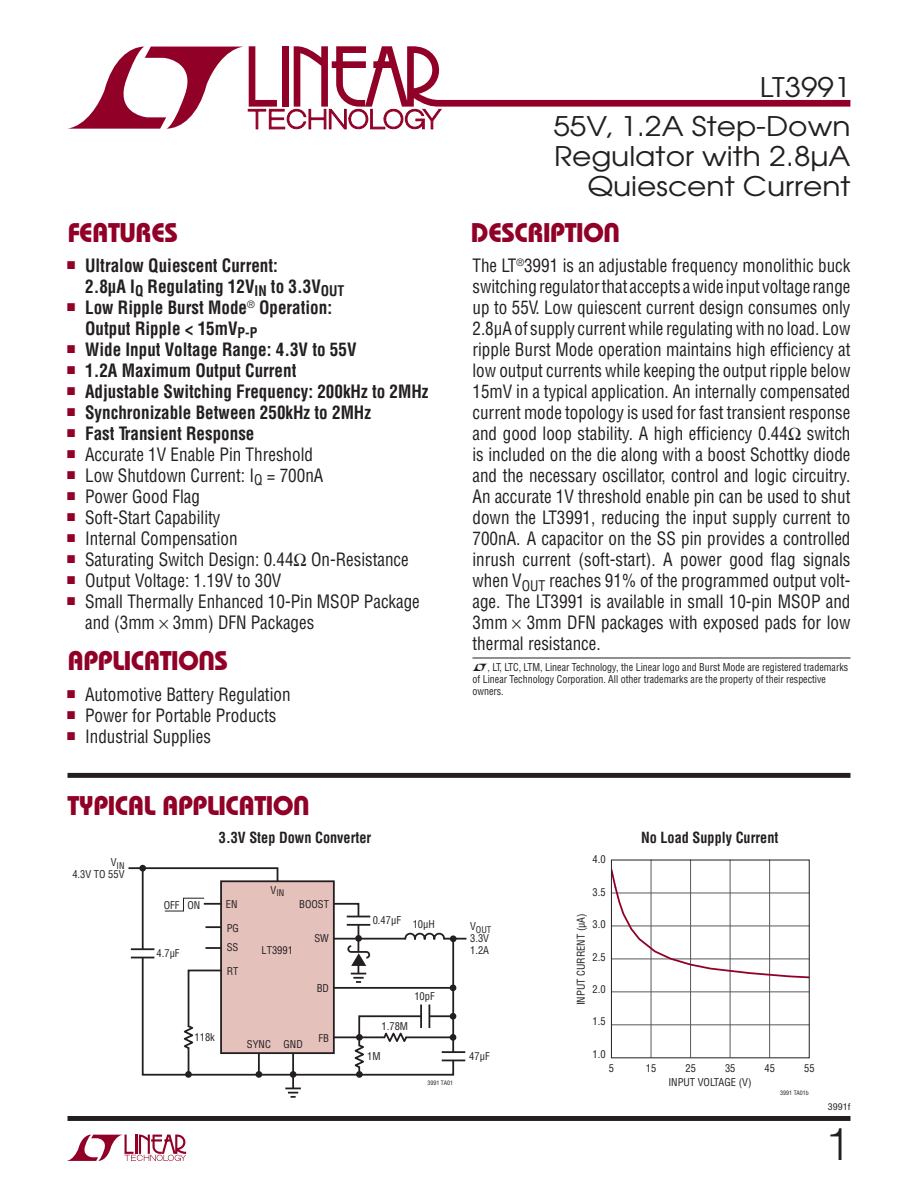
<style>
.page{position:relative;width:918px;height:1188px;background:#fff}
.page>*{position:absolute;margin:0;border:0;box-sizing:border-box;transform-origin:0 0}
.t1{font:300 45px "Helvetica";color:#231f20}
.t2{font:27px/30px "Avant Garde";color:#231f20;text-align:right;scale:1.1 1}
.t3{font:27px "Linear Bauhaus";letter-spacing:-.02em;color:#900027}
.t4{font:18px/21px "Linear Helv Cond";color:#231f20;text-align:justify;scale:.95 1}
.t5{font:700 18px/21px "Linear Helv Cond";color:#231f20;scale:.95 1}
.t6{font:700 15px "Linear Helv Cond";color:#231f20;scale:.95 1}
.t7{font:10.5px/12px "Linear Helv Cond";color:#231f20;scale:.95 1}
.t8{font:10.5px "Linear Helv Cond";color:#231f20}
.t9{font:9px "Linear Helv Cond";color:#231f20}
.t10{font:9px "Linear Helv Cond";color:#231f20;scale:1.1 1}
.t11{font:6px "Linear Helv Cond";color:#231f20}
</style>
<div class="page">
<svg style="left:67px;top:1135px;width:119px;height:26px"></svg>
<div style="left:68px;top:1116px;width:782px;height:5px;background:#231f20"></div>
<svg style="left:68px;top:46px;width:782px;height:83px"></svg>
<div style="left:68px;top:773px;width:782px;height:5px;background:#231f20"></div>
<hr style="left:472px;top:658px;width:378px;height:1px;background:#231f20">
<hr style="left:334px;top:938px;width:132px;height:2px;background:#231f20">
<svg style="left:285px;top:1088px;width:16px;height:10px"></svg>
<svg style="left:141px;top:880px;width:314px;height:197px"></svg>
<hr style="left:292px;top:1053px;width:2px;height:35px;background:#231f20">
<div style="left:256px;top:1071px;width:6px;height:7px;background:#231f20;border-radius:50%"></div>
<hr style="left:258px;top:1053px;width:2px;height:21px;background:#231f20">
<svg style="left:180px;top:969px;width:43px;height:108px"></svg>
<svg style="left:164px;top:897px;width:57px;height:15px"></svg>
<svg style="left:128px;top:866px;width:151px;height:17px"></svg>
<svg style="left:140px;top:950px;width:5px;height:7px"></svg>
<hr style="left:131px;top:948px;width:23px;height:2px;background:#231f20">
<svg style="left:131px;top:957px;width:23px;height:1px"></svg>
<svg style="left:351px;top:1005px;width:114px;height:72px"></svg>
<svg style="left:332px;top:902px;width:39px;height:64px"></svg>
<svg style="left:205px;top:926px;width:16px;height:2px"></svg>
<svg style="left:205px;top:947px;width:16px;height:2px"></svg>
<svg style="left:404px;top:932px;width:42px;height:9px"></svg>
<hr style="left:611px;top:992px;width:198px;height:1px;background:#58595b">
<hr style="left:611px;top:1025px;width:198px;height:1px;background:#58595b">
<hr style="left:651px;top:860px;width:1px;height:198px;background:#58595b">
<hr style="left:690px;top:860px;width:1px;height:198px;background:#58595b">
<hr style="left:730px;top:860px;width:1px;height:198px;background:#58595b">
<hr style="left:769px;top:860px;width:1px;height:198px;background:#58595b">
<svg style="left:613px;top:869px;width:195px;height:110px"></svg>
<div style="left:611px;top:860px;width:199px;height:198px;border:1px solid #231f20"></div>
<h2 class="t2" style="left:760px;top:73px;width:84px">LT3991</h2>
<h2 class="t3" style="left:68px;top:223px;width:112px">FEATURES</h2>
<p class="t5" style="left:85px;top:257px;width:274px;text-indent:-18px"><sup>■</sup> Ultralow Quiescent Current:<br>2.8μA I<sub>Q</sub> Regulating 12V<sub>IN</sub> to 3.3V<sub>OUT</sub></p>
<p class="t5" style="left:85px;top:299px;width:262px;text-indent:-18px"><sup>■</sup> Low Ripple Burst Mode<sup>®</sup> Operation:<br>Output Ripple &lt; 15mV<sub>P-P</sub></p>
<p class="t5" style="left:67px;top:341px;width:306px"><sup>■</sup> Wide Input Voltage Range: 4.3V to 55V</p>
<p class="t5" style="left:67px;top:362px;width:243px"><sup>■</sup> 1.2A Maximum Output Current</p>
<p class="t5" style="left:67px;top:383px;width:382px"><sup>■</sup> Adjustable Switching Frequency: 200kHz to 2MHz</p>
<p class="t5" style="left:67px;top:404px;width:321px"><sup>■</sup> Synchronizable Between 250kHz to 2MHz</p>
<p class="t5" style="left:67px;top:425px;width:199px"><sup>■</sup> Fast Transient Response</p>
<p class="t4" style="left:67px;top:446px;width:260px"><sup>■</sup> Accurate 1V Enable Pin Threshold</p>
<p class="t4" style="left:67px;top:467px;width:271px"><sup>■</sup> Low Shutdown Current: I<sub>Q</sub> = 700nA</p>
<p class="t4" style="left:67px;top:488px;width:141px"><sup>■</sup> Power Good Flag</p>
<p class="t4" style="left:67px;top:509px;width:163px"><sup>■</sup> Soft-Start Capability</p>
<p class="t4" style="left:67px;top:530px;width:181px"><sup>■</sup> Internal Compensation</p>
<p class="t4" style="left:67px;top:551px;width:361px"><sup>■</sup> Saturating Switch Design: 0.44Ω On-Resistance</p>
<p class="t4" style="left:67px;top:572px;width:227px"><sup>■</sup> Output Voltage: 1.19V to 30V</p>
<p class="t4" style="left:85px;top:593px;width:354px;text-indent:-18px"><sup>■</sup> Small Thermally Enhanced 10-Pin MSOP Package and (3mm 3mm) DFN Packages</p>
<h2 class="t3" style="left:68px;top:651px;width:162px">APPLICATIONS</h2>
<p class="t4" style="left:67px;top:686px;width:237px"><sup>■</sup> Automotive Battery Regulation</p>
<p class="t4" style="left:67px;top:707px;width:222px"><sup>■</sup> Power for Portable Products</p>
<p class="t4" style="left:67px;top:728px;width:153px"><sup>■</sup> Industrial Supplies</p>
<h2 class="t3" style="left:68px;top:796px;width:244px">TYPICAL APPLICATION</h2>
<p class="t6" style="left:219px;top:833px;width:162px">3.3V Step Down Converter</p>
<h2 class="t2" style="left:553px;top:112px;width:272px">55V, 1.2A Step-Down<br>Regulator with 2.8µA<br>Quiescent Current</h2>
<h2 class="t3" style="left:471px;top:223px;width:151px">DESCRIPTION</h2>
<p class="t4" style="left:472px;top:257px;width:399px">The LT<sup>®</sup>3991 is an adjustable frequency monolithic buck switching regulator that accepts a wide input voltage range up to 55V. Low quiescent current design consumes only 2.8μA of supply current while regulating with no load. Low ripple Burst Mode operation maintains high efficiency at low output currents while keeping the output ripple below 15mV in a typical application. An internally compensated current mode topology is used for fast transient response and good loop stability. A high efficiency 0.44Ω switch is included on the die along with a boost Schottky diode and the necessary oscillator, control and logic circuitry.<br>An accurate 1V threshold enable pin can be used to shut down the LT3991, reducing the input supply current to 700nA. A capacitor on the SS pin provides a controlled inrush current (soft-start). A power good flag signals when V<sub>OUT</sub> reaches 91% of the programmed output volt&shy;age. The LT3991 is available in small 10-pin MSOP and 3mm 3mm DFN packages with exposed pads for low thermal resistance.</p>
<p class="t7" style="left:472px;top:663px;width:397px;text-indent:15px">, LT, LTC, LTM, Linear Technology, the Linear logo and Burst Mode are registered trademarks of Linear Technology Corporation. All other trademarks are the property of their respective owners.</p>
<p class="t6" style="left:641px;top:833px;width:146px">No Load Supply Current</p>
<p class="t9" style="left:111px;top:862px;width:15px"><sup>V</sup>IN</p>
<p class="t8" style="left:72px;top:871px;width:54px">4.3V TO 55V</p>
<p class="t9" style="left:271px;top:890px;width:15px"><sup>V</sup>IN</p>
<p class="t8" style="left:226px;top:900px;width:13px">EN</p>
<p class="t8" style="left:299px;top:900px;width:31px">BOOST</p>
<p class="t8" style="left:227px;top:924px;width:14px">PG</p>
<p class="t8" style="left:164px;top:901px;width:38px">OFF ON</p>
<p class="t8" style="left:373px;top:917px;width:30px">0.47μF</p>
<p class="t8" style="left:413px;top:921px;width:24px">10μH</p>
<p class="t9" style="left:470px;top:926px;width:23px"><sup>V</sup>OUT</p>
<p class="t8" style="left:470px;top:935px;width:20px">3.3V</p>
<p class="t8" style="left:314px;top:935px;width:16px">SW</p>
<p class="t8" style="left:227px;top:944px;width:13px">SS</p>
<p class="t8" style="left:227px;top:967px;width:13px">RT</p>
<p class="t8" style="left:262px;top:946px;width:33px">LT3991</p>
<p class="t8" style="left:157px;top:950px;width:25px">4.7μF</p>
<p class="t8" style="left:470px;top:947px;width:20px">1.2A</p>
<p class="t8" style="left:195px;top:1033px;width:22px">118k</p>
<p class="t8" style="left:317px;top:985px;width:14px">BD</p>
<p class="t8" style="left:247px;top:1041px;width:25px">SYNC</p>
<p class="t8" style="left:284px;top:1041px;width:21px">GND</p>
<p class="t8" style="left:318px;top:1034px;width:12px">FB</p>
<p class="t8" style="left:414px;top:992px;width:22px">10pF</p>
<p class="t8" style="left:382px;top:1022px;width:28px">1.78M</p>
<p class="t8" style="left:367px;top:1053px;width:15px">1M</p>
<p class="t8" style="left:469px;top:1053px;width:22px">47μF</p>
<p class="t11" style="left:427px;top:1081px;width:27px">3991 TA01</p>
<p class="t8" style="left:593px;top:856px;width:15px">4.0</p>
<p class="t8" style="left:593px;top:888px;width:15px">3.5</p>
<p class="t8" style="left:593px;top:921px;width:15px">3.0</p>
<p class="t8" style="left:593px;top:953px;width:15px">2.5</p>
<p class="t8" style="left:577px;top:1005px;width:94px;rotate:-90deg">INPUT CURRENT (μA)</p>
<p class="t8" style="left:593px;top:985px;width:15px">2.0</p>
<p class="t8" style="left:593px;top:1018px;width:15px">1.5</p>
<p class="t8" style="left:593px;top:1050px;width:15px">1.0</p>
<p class="t8" style="left:609px;top:1064px;width:7px">5</p>
<p class="t8" style="left:646px;top:1064px;width:12px">15</p>
<p class="t8" style="left:685px;top:1064px;width:12px">25</p>
<p class="t8" style="left:725px;top:1064px;width:12px">35</p>
<p class="t8" style="left:765px;top:1064px;width:12px">45</p>
<p class="t8" style="left:804px;top:1064px;width:12px">55</p>
<p class="t11" style="left:780px;top:1091px;width:30px">3991 TA01b</p>
<p class="t8" style="left:668px;top:1079px;width:85px">INPUT VOLTAGE (V)</p>
<p class="t10" style="left:828px;top:1104px;width:22px">3991f</p>
<h1 class="t1" style="left:825px;top:1121px;width:27px">1</h1>
</div>
